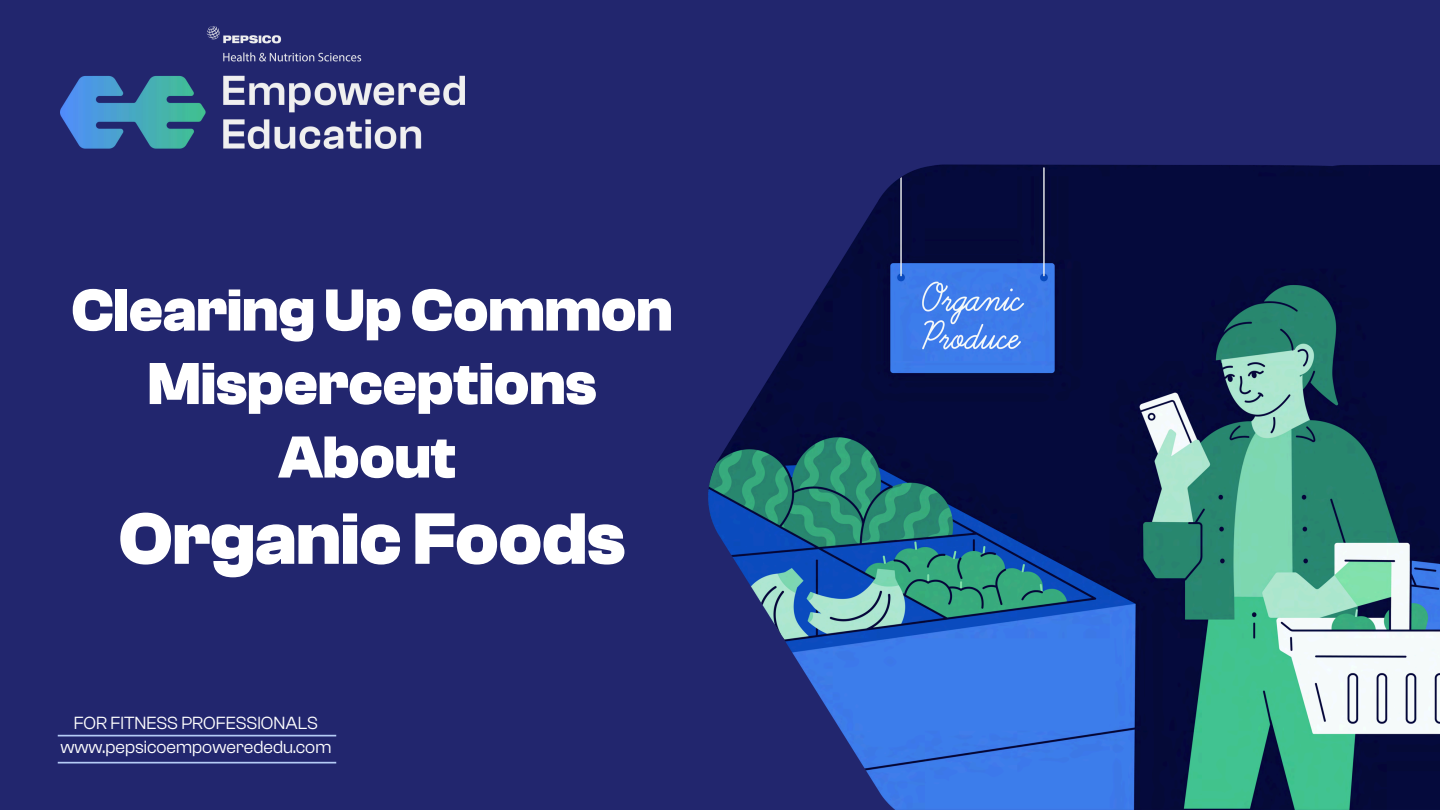
<style>
.page{position:relative;width:1440px;height:810px;background:#22266e}
.page>*{position:absolute;margin:0;border:0;box-sizing:border-box;transform-origin:0 0}
.t1{font:700 75.3px "Clash Grotesk";color:#fff}
.t2{font:700 61.3px/73.5px "Clash Grotesk";color:#fff;text-align:center}
.t3{font:18.3px/24.4px "Clash Grotesk";color:#fff;text-align:center}
</style>
<div class="page">
<img style="left:708px;top:164px;width:732px;height:646px">
<img style="left:60px;top:27px;width:404px;height:121px">
<hr style="left:58px;top:762px;width:278px;height:2px;background:#b5ccf6">
<hr style="left:58px;top:735px;width:278px;height:1px;background:#b5ccf6">
<p class="t2" style="left:72px;top:274px;width:603px">Clearing Up Common<br>Misperceptions<br>About</p>
<p class="t1" style="left:119px;top:497px;width:508px">Organic Foods</p>
<p class="t3" style="left:60px;top:711px;width:273px">FOR FITNESS PROFESSIONALS www.pepsicoempowerededu.com</p>
</div>
